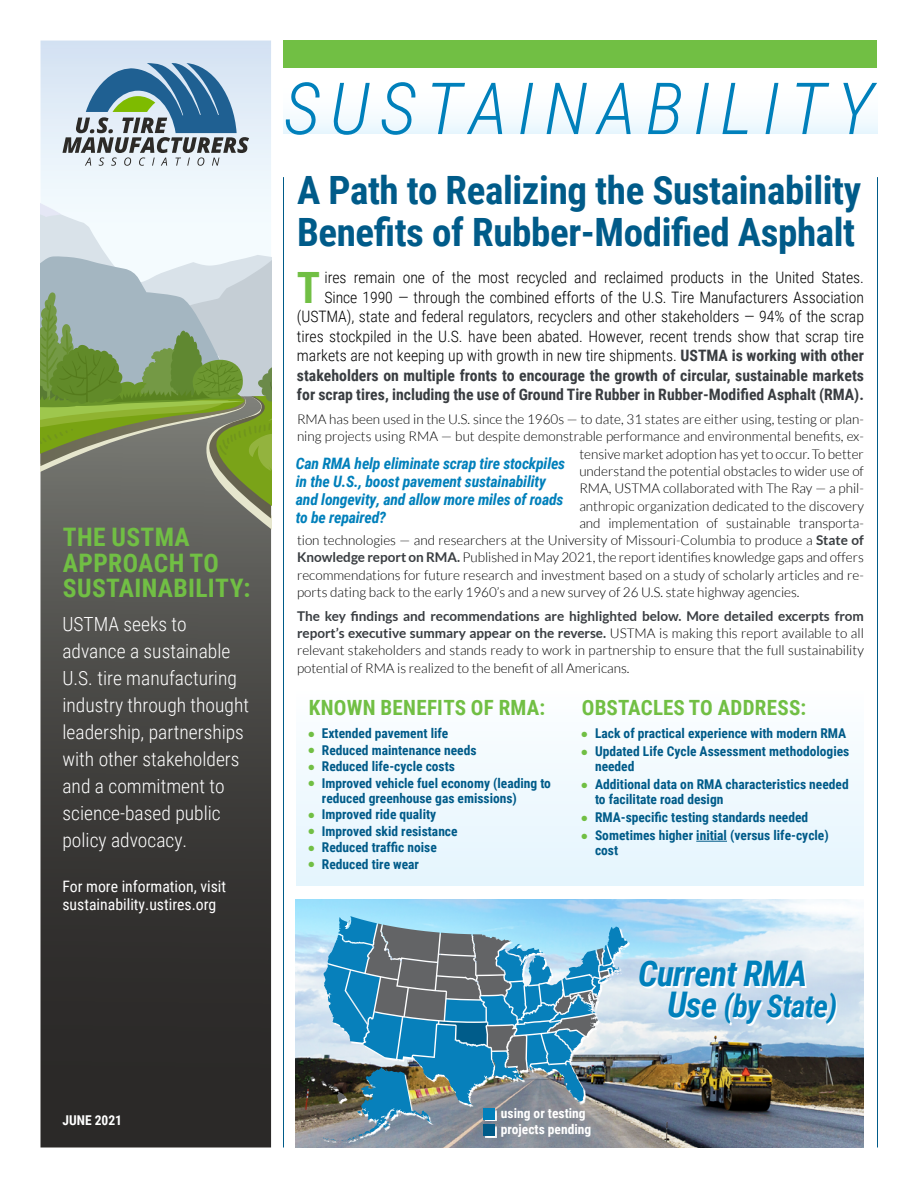
<style>
.page{position:relative;width:918px;height:1188px;background:#fff}
.page>*{position:absolute;margin:0;border:0;box-sizing:border-box;transform-origin:0 0}
.t1{font:italic 300 72px "Roboto Condensed";letter-spacing:.135em;color:#0080bb}
.t2{font:700 43.2px "Roboto Condensed";color:#71bf44}
.t3{font:700 39px/42px "Roboto Condensed";letter-spacing:-.01em;color:#005b89}
.t4{font:italic 700 35.25px "Roboto Condensed";letter-spacing:-.025em;color:#0080bb}
.t5{font:italic 700 31.35px "Roboto Condensed";letter-spacing:-.025em;color:#0080bb}
.t6{font:700 25.5px/25.5px "Roboto Condensed";letter-spacing:.015em;color:#71bf44}
.t7{font:700 21px "Roboto Condensed";letter-spacing:.015em;color:#71bf44}
.t8{font:300 19.5px/27px "Roboto Condensed";color:#fff}
.t9{font:300 15.75px/19.5px "Roboto Condensed";color:#000;text-align:right}
.t10{font:italic 700 15.75px/18px "Roboto Condensed";letter-spacing:-.01em;color:#0080bb}
.t11{font:15.75px/18px "Roboto Condensed";color:#fff}
.t12{font:300 13.5px/17.2px "Lato";color:#000;text-align:justify}
.t13{font:700 13.5px/15px "Roboto Condensed";color:#005b89}
.t14{font:700 13.5px/16.2px "Roboto Condensed";color:#fff}
.s1{font-weight:700;color:#393d41}
.s2{color:#71bf44}
.s3{font-size:35.25px}
</style>
<div class="page">
<div style="left:296px;top:688px;width:567px;height:198px;background:#f0f9fe"></div>
<div style="left:283px;top:68px;width:594px;height:66px;background:linear-gradient(to bottom,#fff,#edf8fe)"></div>
<svg style="left:40px;top:751px;width:231px;height:397px;background:#373534"></svg>
<svg style="left:40px;top:40px;width:231px;height:146px;background:#e1ecf7"></svg>
<svg style="left:40px;top:186px;width:231px;height:565px;background:#828b7a"></svg>
<svg style="left:62px;top:63px;width:187px;height:103px;background:#91aab9"></svg>
<div style="left:284px;top:40px;width:594px;height:28px;background:#71bf44"></div>
<hr style="left:283px;top:177px;width:1px;height:971px;background:#005b89">
<hr style="left:877px;top:177px;width:1px;height:971px;background:#005b89">
<hr style="left:696px;top:841px;width:31px;height:1px;background:#005b89">
<img style="left:296px;top:900px;width:568px;height:248px">
<svg style="left:308px;top:917px;width:322px;height:226px;background:#9eaab2"></svg>
<svg style="left:307px;top:1076px;width:7px;height:4px"></svg>
<img style="left:321px;top:916px;width:307px;height:225px">
<svg style="left:485px;top:1110px;width:12px;height:11px"></svg>
<div style="left:484px;top:1108px;width:11px;height:11px;background:#0080bb"></div>
<svg style="left:485px;top:1126px;width:12px;height:11px"></svg>
<div style="left:484px;top:1124px;width:11px;height:12px;background:#005b89"></div>
<h3 class="t6" style="left:63px;top:523px;width:189px">THE USTMA<br>APPROACH TO<br>SUSTAINABILITY:</h3>
<h3 class="t8" style="left:62px;top:610px;width:188px">USTMA seeks to advance a sustainable<br>U.S. tire manufacturing industry through thought leadership, partnerships with other stakeholders and a commitment to science‐based public policy advocacy.</h3>
<p class="t11" style="left:62px;top:877px;width:165px">For more information, visit sustainability.ustires.org</p>
<p class="t14" style="left:62px;top:1111px;width:61px">JUNE 2021</p>
<h1 class="t1" style="left:284px;top:58px;width:592px">SUSTAINABILITY</h1>
<h3 class="t3" style="left:297px;top:168px;width:566px">A Path to Realizing the Sustainability<br>Benefits of Rubber-Modified Asphalt</h3>
<h2 class="t2" style="left:297px;top:257px;width:25px">T</h2>
<p class="t9" style="left:297px;top:267px;width:569px">ires remain one of the most recycled and reclaimed products in the United States.<br>Since 1990 — through the combined efforts of the U.S. Tire Manufacturers Association (USTMA), state and federal regulators, recyclers and other stakeholders — 94% of the scrap tires stockpiled in the U.S. have been abated. However, recent trends show that scrap tire markets are not keeping up with growth in new tire shipments. <span class="s1">USTMA is working with other stakeholders on multiple fronts to encourage the growth of circular, sustainable markets for scrap tires, including the use of Ground Tire Rubber in Rubber-Modified Asphalt (RMA).</span></p>
<p class="t12" style="left:297px;top:411px;width:568px">RMA has been used in the U.S. since the 1960s — to date, 31 states are either using, testing or plan-</p>
<p class="t12" style="left:297px;top:428px;width:568px">ning projects using RMA — but despite demonstrable performance and environmental benefits, ex-</p>
<p class="t12" style="left:579px;top:445px;width:286px">tensive market adoption has yet to occur. To better</p>
<p class="t12" style="left:579px;top:463px;width:286px">understand the potential obstacles to wider use of</p>
<p class="t12" style="left:579px;top:480px;width:286px">RMA, USTMA collaborated with The Ray — a phil-</p>
<p class="t12" style="left:579px;top:497px;width:286px">anthropic organization dedicated to the discovery</p>
<p class="t12" style="left:579px;top:514px;width:286px">and implementation of sustainable transporta-</p>
<p class="t12" style="left:297px;top:532px;width:568px">tion technologies — and researchers at the University of Missouri-Columbia to produce a <span class="s1">State of</span></p>
<p class="t12" style="left:297px;top:549px;width:568px"><span class="s1">Knowledge report on RMA.</span> Published in May 2021, the report identifies knowledge gaps and offers</p>
<p class="t12" style="left:297px;top:566px;width:568px">recommendations for future research and investment based on a study of scholarly articles and re-</p>
<p class="t12" style="left:297px;top:583px;width:504px">ports dating back to the early 1960’s and a new survey of 26 U.S. state highway agencies.</p>
<p class="t12" style="left:297px;top:607px;width:568px"><span class="s1">The key findings and recommendations are highlighted below. More detailed excerpts from report’s executive summary appear on the reverse.</span> USTMA is making this report available to all relevant stakeholders and stands ready to work in partnership to ensure that the full sustainability potential of RMA is realized to the benefit of all Americans.</p>
<p class="t10" style="left:296px;top:453px;width:271px">Can RMA help eliminate scrap tire stockpiles in the U.S., boost pavement sustainability and longevity, and allow more miles of roads to be repaired?</p>
<h3 class="t7" style="left:309px;top:692px;width:238px">KNOWN BENEFITS OF RMA:</h3>
<h3 class="t7" style="left:582px;top:692px;width:226px">OBSTACLES TO ADDRESS:</h3>
<p class="t13" style="left:582px;top:725px;width:266px"><span class="s2">●</span> Lack of practical experience with modern RMA</p>
<p class="t13" style="left:595px;top:743px;width:256px;text-indent:-14px"><span class="s2">●</span> Updated Life Cycle Assessment methodologies needed</p>
<p class="t13" style="left:595px;top:776px;width:255px;text-indent:-14px"><span class="s2">●</span> Additional data on RMA characteristics needed to facilitate road design</p>
<p class="t13" style="left:582px;top:809px;width:228px"><span class="s2">●</span> RMA-specific testing standards needed</p>
<p class="t13" style="left:595px;top:827px;width:235px;text-indent:-14px"><span class="s2">●</span> Sometimes higher initial (versus life-cycle) cost</p>
<p class="t13" style="left:308px;top:725px;width:141px"><span class="s2">●</span> Extended pavement life</p>
<p class="t13" style="left:308px;top:742px;width:170px"><span class="s2">●</span> Reduced maintenance needs</p>
<p class="t13" style="left:308px;top:758px;width:148px"><span class="s2">●</span> Reduced life-cycle costs</p>
<p class="t13" style="left:322px;top:775px;width:231px;text-indent:-14px"><span class="s2">●</span> Improved vehicle fuel economy (leading to reduced greenhouse gas emissions)</p>
<p class="t13" style="left:308px;top:806px;width:129px"><span class="s2">●</span> Improved ride quality</p>
<p class="t13" style="left:308px;top:823px;width:151px"><span class="s2">●</span> Improved skid resistance</p>
<p class="t13" style="left:308px;top:839px;width:130px"><span class="s2">●</span> Reduced traffic noise</p>
<p class="t13" style="left:308px;top:856px;width:112px"><span class="s2">●</span> Reduced tire wear</p>
<p class="t14" style="left:501px;top:1105px;width:92px">using or testing projects pending</p>
<h3 class="t4" style="left:638px;top:949px;width:171px">Current RMA</h3>
<h3 class="t5" style="left:667px;top:984px;width:172px"><span class="s3">Use</span> (by State)</h3>
</div>
